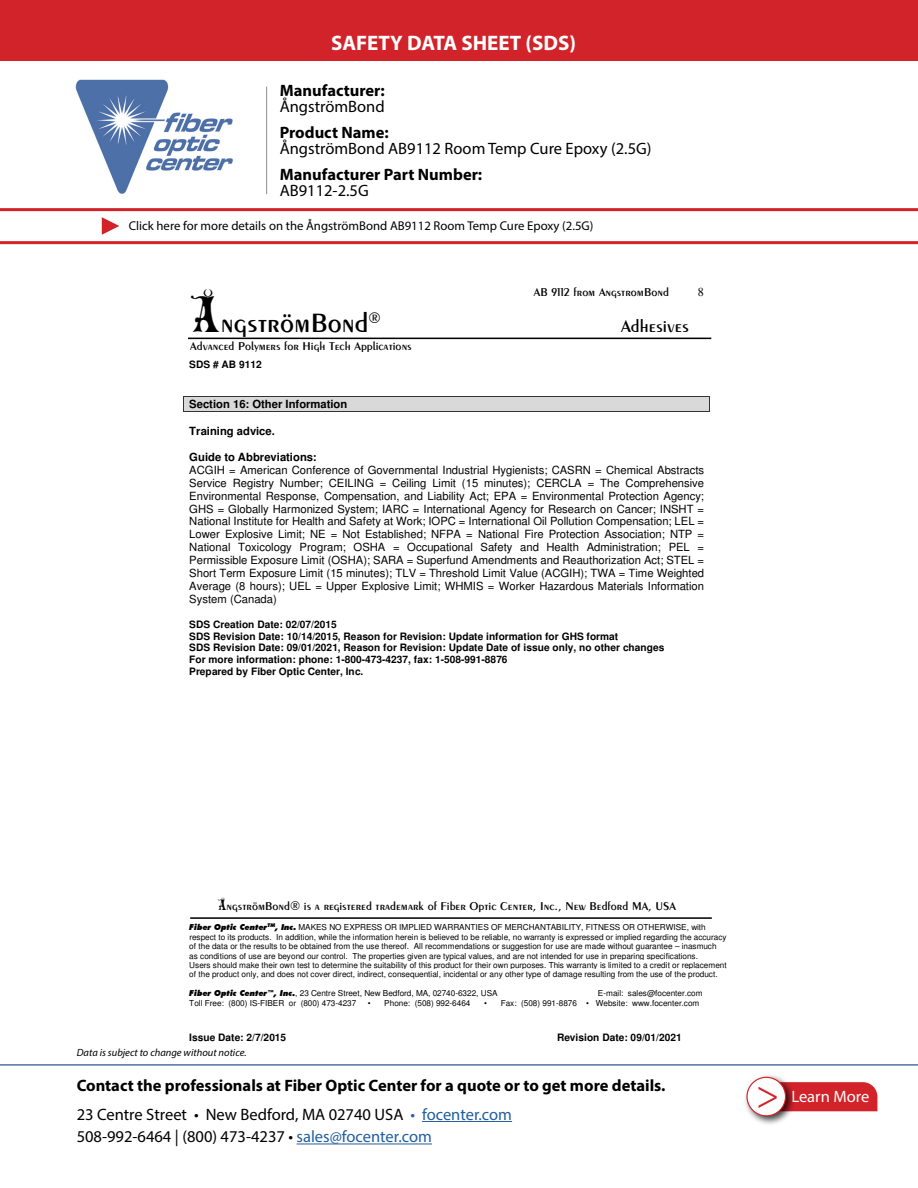
<style>
.page{position:relative;width:918px;height:1188px;background:#fff}
.page>*{position:absolute;margin:0;border:0;box-sizing:border-box;transform-origin:0 0}
.t1{font:42px "Minion Pro";color:#d2232a}
.t2{font:28.5px "Penwin";color:#000}
.t3{font:700 21px "Myriad Pro";color:#fff}
.t4{font:18.45px "Penwin";color:#000}
.t5{font:16.5px/22.5px "Myriad Pro";color:#000}
.t6{font:700 16.5px/16.5px "Myriad Pro";color:#000}
.t7{font:16.5px "Myriad Pro";color:#fff}
.t8{font:12.75px "Myriad Pro";color:#000}
.t9{font:12.3px "Penwin";color:#000}
.t10{font:12.3px "Times";color:#000}
.t11{font:11.25px/12.9px "Helvetica";color:#000}
.t12{font:700 11.25px "Helvetica";color:#000}
.t13{font:italic 10.5px "Myriad Pro";color:#000}
.t14{font:700 10.2px/11.7px "Helvetica";color:#000}
.t15{font:8.25px/9.4px "Helvetica";letter-spacing:-.005em;color:#000}
.s1{font-weight:400}
.s2{font-weight:700}
.s3{font-family:"Max Circus";font-size:49.05px}
.s4{font-family:"Max Circus";font-size:14.4px}
.s5{font-family:"Futura X Blk It BT"}
.s6{color:#215e9e}
</style>
<div class="page">
<hr style="left:422px;top:1121px;width:90px;height:1px;background:#215e9e">
<hr style="left:297px;top:1144px;width:135px;height:1px;background:#215e9e">
<hr style="left:0;top:1064px;width:918px;height:2px;background:#4f70a8">
<img style="left:75px;top:79px;width:158px;height:115px">
<hr style="left:266px;top:87px;width:1px;height:107px;background:#8a8c8e">
<div style="left:796px;top:1082px;width:81px;height:29px;background:#d2232a"></div>
<div style="left:743px;top:1074px;width:53px;height:52px;background:#000;opacity:.75"></div>
<div style="left:747px;top:1077px;width:39px;height:39px;background:#fff;border-radius:50%"></div>
<div style="left:746px;top:1077px;width:40px;height:39px;border:1px solid #d2232a;border-radius:50%"></div>
<hr style="left:0;top:241px;width:918px;height:3px;background:#d2232a">
<hr style="left:0;top:208px;width:918px;height:3px;background:#d2232a">
<svg style="left:102px;top:217px;width:17px;height:18px"></svg>
<div style="left:0;top:0;width:918px;height:60px;background:#d2232a"></div>
<svg style="left:188px;top:339px;width:298px;height:1px"></svg>
<hr style="left:188px;top:338px;width:523px;height:1px;background:#000">
<div style="left:184px;top:396px;width:526px;height:15px;background:#d9d9d9"></div>
<hr style="left:184px;top:396px;width:526px;height:1px;background:#333">
<hr style="left:184px;top:411px;width:526px;height:1px;background:#333">
<svg style="left:183px;top:396px;width:1px;height:16px"></svg>
<hr style="left:190px;top:917px;width:522px;height:2px;background:#000">
<p class="t3" style="left:331px;top:29px;width:246px">SAFETY DATA SHEET (SDS)</p>
<p class="t6" style="left:280px;top:81px;width:107px">Manufacturer:<br><span class="s1">ÅngströmBond</span></p>
<p class="t5" style="left:280px;top:124px;width:373px;line-height:16.5px"><span class="s2">Product Name:<br></span>ÅngströmBond AB9112 Room Temp Cure Epoxy (2.5G)</p>
<p class="t6" style="left:280px;top:165px;width:204px">Manufacturer Part Number:</p>
<p class="t5" style="left:280px;top:179px;width:90px">AB9112-2.5G</p>
<p class="t8" style="left:129px;top:218px;width:466px">Click here for more details on the ÅngströmBond AB9112 Room Temp Cure Epoxy (2.5G)</p>
<p class="t2" style="left:189px;top:306px;width:193px"><span class="s3">Å</span>ngströmBond<sup>®</sup></p>
<p class="t9" style="left:190px;top:339px;width:223px">Advanced Polymers for High Tech Applications</p>
<p class="t14" style="left:189px;top:359px;width:74px">SDS # AB 9112</p>
<p class="t9" style="left:534px;top:284px;width:137px">AB 9112 from AngstromBond</p>
<p class="t4" style="left:621px;top:315px;width:69px">Adhesives</p>
<p class="t10" style="left:698px;top:285px;width:8px">8</p>
<p class="t12" style="left:189px;top:400px;width:159px">Section 16: Other Information</p>
<p class="t12" style="left:189px;top:427px;width:87px">Training advice.</p>
<p class="t11" style="left:189px;top:452px;width:516px"><span class="s2">Guide to Abbreviations:<br></span>ACGIH = American Conference of Governmental Industrial Hygienists; CASRN = Chemical Abstracts Service Registry Number; CEILING = Ceiling Limit (15 minutes); CERCLA = The Comprehensive Environmental Response, Compensation, and Liability Act; EPA = Environmental Protection Agency; GHS = Globally Harmonized System; IARC = International Agency for Research on Cancer; INSHT = National Institute for Health and Safety at Work; IOPC = International Oil Pollution Compensation; LEL = Lower Explosive Limit; NE = Not Established; NFPA = National Fire Protection Association; NTP = National Toxicology Program; OSHA = Occupational Safety and Health Administration; PEL = Permissible Exposure Limit (OSHA); SARA = Superfund Amendments and Reauthorization Act; STEL = Short Term Exposure Limit (15 minutes); TLV = Threshold Limit Value (ACGIH); TWA = Time Weighted Average (8 hours); UEL = Upper Explosive Limit; WHMIS = Worker Hazardous Materials Information System (Canada)</p>
<p class="t14" style="left:189px;top:619px;width:476px">SDS Creation Date: 02/07/2015<br>SDS Revision Date: 10/14/2015, Reason for Revision: Update information for GHS format<br>SDS Revision Date: 09/01/2021, Reason for Revision: Update Date of issue only, no other changes For more information: phone: 1-800-473-4237, fax: 1-508-991-8876<br>Prepared by Fiber Optic Center, Inc.</p>
<p class="t9" style="left:217px;top:899px;width:460px"><span class="s4">Å</span>ngströmBond® is a registered trademark of Fiber Optic Center, Inc., New Bedford MA, USA</p>
<p class="t15" style="left:189px;top:923px;width:539px"><span class="s5">Fiber Optic Center</span><sup>TM</sup><span class="s5">, Inc.</span> MAKES NO EXPRESS OR IMPLIED WARRANTIES OF MERCHANTABILITY, FITNESS OR OTHERWISE, with respect to its products. In addition, while the information herein is believed to be reliable, no warranty is expressed or implied regarding the accuracy of the data or the results to be obtained from the use thereof. All recommendations or suggestion for use are made without guarantee – inasmuch as conditions of use are beyond our control. The properties given are typical values, and are not intended for use in preparing specifications.<br>Users should make their own test to determine the suitability of this product for their own purposes. This warranty is limited to a credit or replacement of the product only, and does not cover direct, indirect, consequential, incidental or any other type of damage resulting from the use of the product.</p>
<p class="t15" style="left:189px;top:990px;width:310px"><span class="s5">Fiber Optic Center™, Inc.</span>, 23 Centre Street, New Bedford, MA, 02740-6322, USA</p>
<p class="t15" style="left:598px;top:990px;width:106px">E-mail: sales@focenter.com</p>
<p class="t15" style="left:189px;top:999px;width:169px">Toll Free: (800) IS-FIBER or (800) 473-4237</p>
<p class="t15" style="left:368px;top:999px;width:104px">• Phone: (508) 992-6464</p>
<p class="t15" style="left:484px;top:999px;width:217px">• Fax: (508) 991-8876 • Website: www.focenter.com</p>
<p class="t14" style="left:189px;top:1032px;width:98px">Issue Date: 2/7/2015</p>
<p class="t14" style="left:557px;top:1032px;width:126px">Revision Date: 09/01/2021</p>
<p class="t13" style="left:77px;top:1046px;width:171px">Data is subject to change without notice.</p>
<p class="t6" style="left:77px;top:1076px;width:590px">Contact the professionals at Fiber Optic Center for a quote or to get more details.</p>
<p class="t5" style="left:77px;top:1103px;width:437px">23 Centre Street • New Bedford, MA 02740 USA <span class="s6">• focenter.com<br></span>508-992-6464 | (800) 473-4237 • <span class="s6">sales@focenter.com</span></p>
<p class="t1" style="left:756px;top:1066px;width:25px">&gt;</p>
<p class="t7" style="left:791px;top:1087px;width:79px">Learn More</p>
</div>
